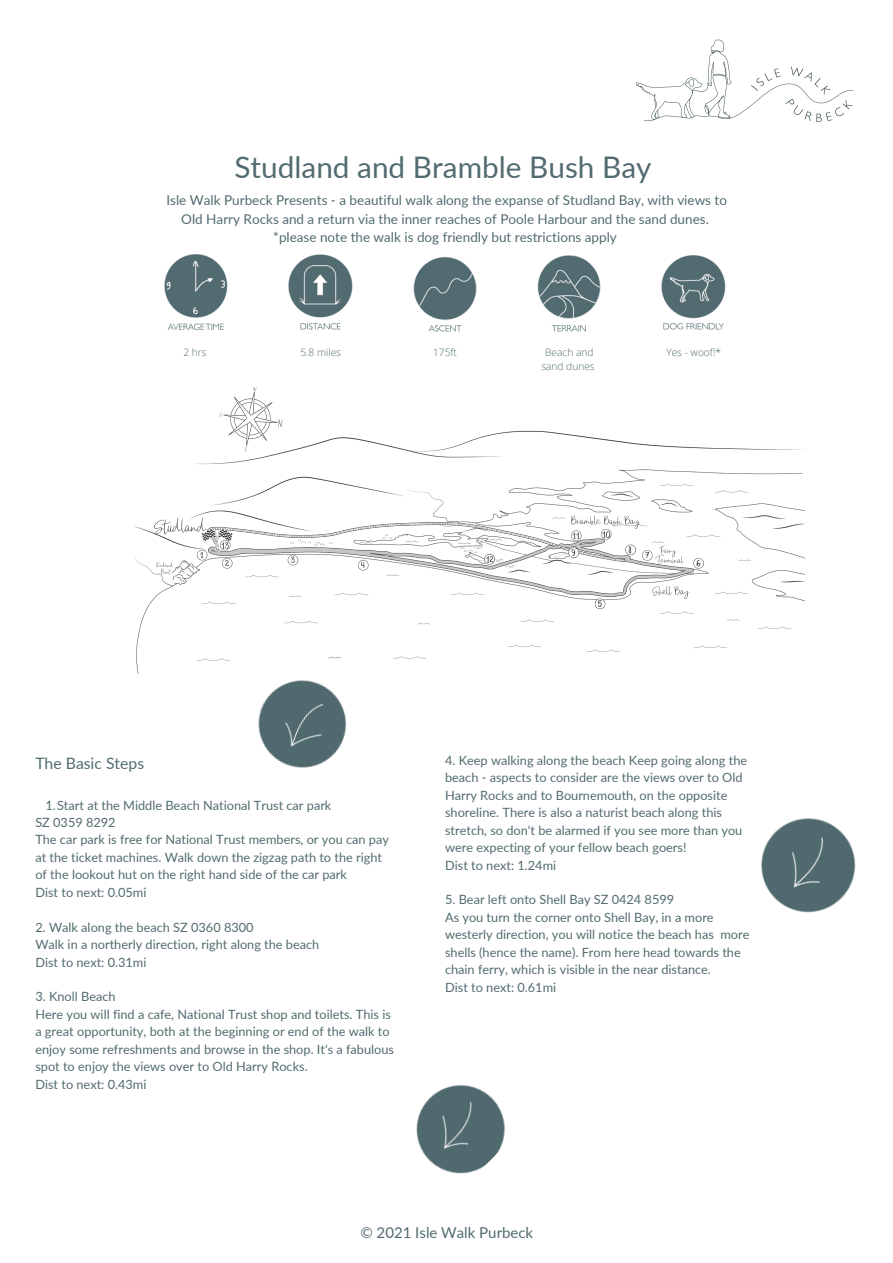
<style>
.page{position:relative;width:893px;height:1263px;background:#fff}
.page>*{position:absolute;margin:0;border:0;box-sizing:border-box;transform-origin:0 0}
.t1{font:29.78px "Lato";color:#526b70}
.t2{font:15.75px "Lato";color:#526b70}
.t3{font:15px "Lato";color:#526b70}
.t4{font:13.5px/18.6px "Lato";color:#526b70;text-align:center}
.t5{font:12.75px/17.5px "Lato";color:#526b70}
.t6{font:300 10.2px/14.2px "Open Sans";color:#526b70;text-align:center}
</style>
<div class="page">
<img style="left:636px;top:39px;width:218px;height:83px">
<img style="left:164px;top:254px;width:64px;height:76px">
<img style="left:288px;top:254px;width:65px;height:76px">
<img style="left:413px;top:256px;width:64px;height:76px">
<img style="left:537px;top:256px;width:64px;height:76px">
<img style="left:661px;top:255px;width:65px;height:75px">
<img style="left:258px;top:680px;width:89px;height:88px">
<img style="left:416px;top:1084px;width:89px;height:90px">
<img style="left:761px;top:818px;width:95px;height:95px">
<img style="left:134px;top:387px;width:670px;height:286px">
<p class="t1" style="left:234px;top:149px;width:418px">Studland and Bramble Bush Bay</p>
<p class="t4" style="left:166px;top:191px;width:562px">Isle Walk Purbeck Presents - a beautiful walk along the expanse of Studland Bay, with views to<br>Old Harry Rocks and a return via the inner reaches of Poole Harbour and the sand dunes.</p>
<p class="t4" style="left:273px;top:228px;width:345px">*please note the walk is dog friendly but restrictions apply</p>
<p class="t6" style="left:183px;top:345px;width:25px">2 hrs</p>
<p class="t6" style="left:300px;top:345px;width:42px">5.8 miles</p>
<p class="t6" style="left:433px;top:345px;width:25px">175ft</p>
<p class="t6" style="left:541px;top:345px;width:55px">Beach and sand dunes</p>
<p class="t6" style="left:666px;top:345px;width:56px">Yes - woof!*</p>
<p class="t2" style="left:35px;top:753px;width:110px">The Basic Steps</p>
<p class="t5" style="left:45px;top:796px;width:288px">1.Start at the Middle Beach National Trust car park</p>
<p class="t5" style="left:35px;top:813px;width:82px">SZ 0359 8292</p>
<p class="t5" style="left:35px;top:831px;width:355px">The car park is free for National Trust members, or you can pay at the ticket machines. Walk down the zigzag path to the right of the lookout hut on the right hand side of the car park</p>
<p class="t5" style="left:35px;top:883px;width:113px">Dist to next: 0.05mi</p>
<p class="t5" style="left:35px;top:918px;width:220px">2. Walk along the beach SZ 0360 8300</p>
<p class="t5" style="left:35px;top:935px;width:285px">Walk in a northerly direction, right along the beach</p>
<p class="t5" style="left:35px;top:953px;width:113px">Dist to next: 0.31mi</p>
<p class="t5" style="left:35px;top:988px;width:82px">3. Knoll Beach</p>
<p class="t5" style="left:35px;top:1005px;width:360px">Here you will find a cafe, National Trust shop and toilets. This is a great opportunity, both at the beginning or end of the walk to enjoy some refreshments and browse in the shop. It's a fabulous spot to enjoy the views over to Old Harry Rocks.</p>
<p class="t5" style="left:35px;top:1075px;width:113px">Dist to next: 0.43mi</p>
<p class="t5" style="left:445px;top:751px;width:304px">4. Keep walking along the beach Keep going along the beach - aspects to consider are the views over to Old Harry Rocks and to Bournemouth, on the opposite shoreline. There is also a naturist beach along this stretch, so don't be alarmed if you see more than you were expecting of your fellow beach goers!</p>
<p class="t5" style="left:445px;top:856px;width:113px">Dist to next: 1.24mi</p>
<p class="t5" style="left:445px;top:891px;width:231px">5. Bear left onto Shell Bay SZ 0424 8599</p>
<p class="t5" style="left:445px;top:908px;width:306px">As you turn the corner onto Shell Bay, in a more westerly direction, you will notice the beach has more shells (hence the name). From here head towards the chain ferry, which is visible in the near distance.</p>
<p class="t5" style="left:445px;top:978px;width:113px">Dist to next: 0.61mi</p>
<p class="t3" style="left:360px;top:1223px;width:174px">© 2021 Isle Walk Purbeck</p>
</div>
